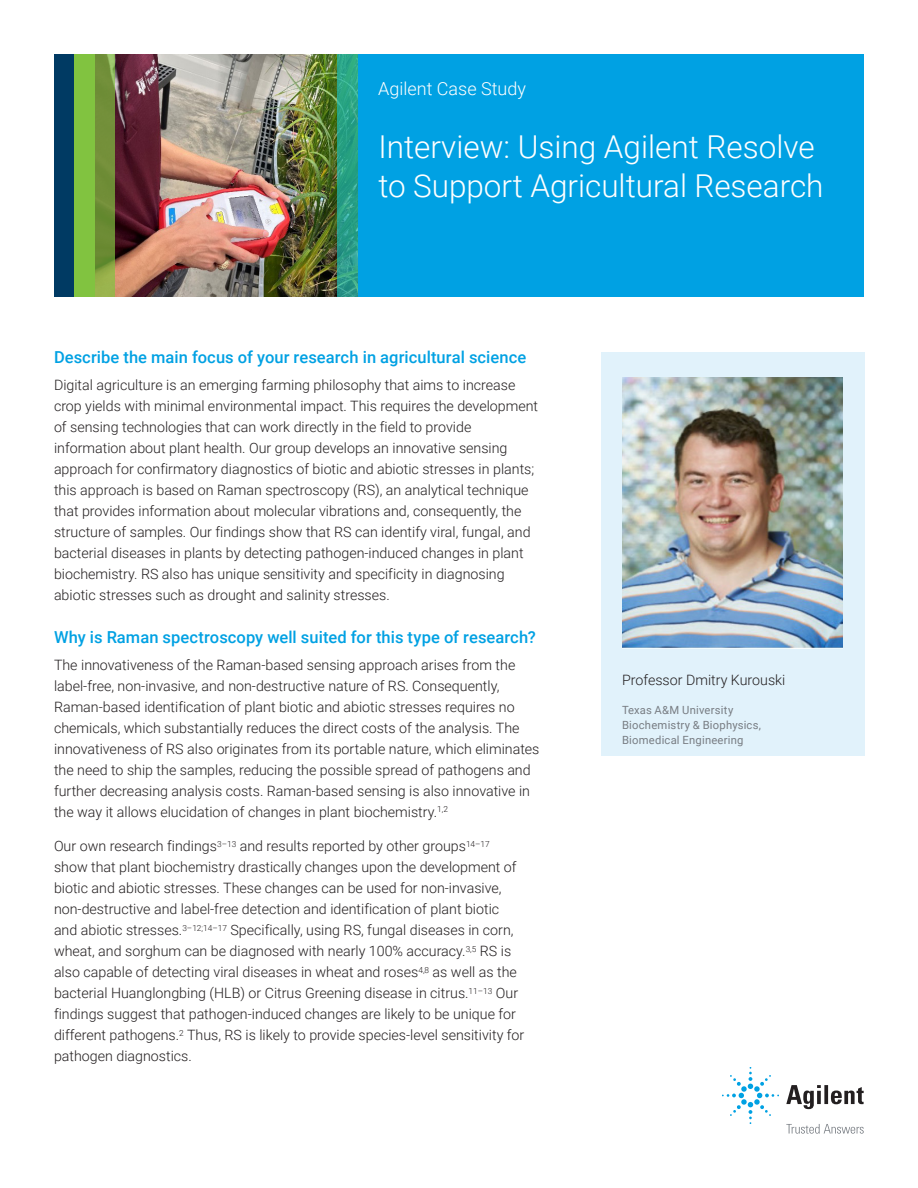
<style>
.page{position:relative;width:918px;height:1188px;background:#fff}
.page>*{position:absolute;margin:0;border:0;box-sizing:border-box;transform-origin:0 0}
.FLYER_front_photo_head_white{font:300 31.5px/39px "Roboto";color:#fff}
.FLYER_front_photo_subhead_white{font:300 18px "Roboto";color:#fff}
.FLYER_subhead_blue{font:500 16.5px "Roboto";letter-spacing:.005em;color:#00a1e3}
.FLYER_text_black{font:300 14.25px/21px "Roboto";color:#231f20}
.FLYER_caption_gray{font:11.25px/15px "Roboto";letter-spacing:.02em;color:#787d83}
</style>
<div class="page">
<div style="left:358px;top:54px;width:506px;height:243px;background:#00a1e3"></div>
<div style="left:601px;top:352px;width:263px;height:404px;background:#e1f2fb"></div>
<img style="left:115px;top:54px;width:222px;height:243px">
<img style="left:623px;top:378px;width:220px;height:271px">
<svg style="left:337px;top:54px;width:21px;height:243px;background:#2ba187"></svg>
<div style="left:54px;top:54px;width:21px;height:243px;background:#003a63"></div>
<div style="left:74px;top:54px;width:21px;height:243px;background:#81c340"></div>
<svg style="left:95px;top:54px;width:20px;height:243px;background:#75933a"></svg>
<svg style="left:786px;top:1085px;width:78px;height:24px"></svg>
<svg style="left:722px;top:1067px;width:57px;height:57px"></svg>
<svg style="left:786px;top:1124px;width:78px;height:10px"></svg>
<p class="FLYER_front_photo_subhead_white" style="left:378px;top:76px;width:149px">Agilent Case Study</p>
<p class="FLYER_front_photo_head_white" style="left:378px;top:126px;width:447px">Interview: Using Agilent Resolve to Support Agricultural Research</p>
<p class="FLYER_subhead_blue" style="left:54px;top:345px;width:474px">Describe the main focus of your research in agricultural science</p>
<p class="FLYER_text_black" style="left:54px;top:374px;width:486px">Digital agriculture is an emerging farming philosophy that aims to increase crop yields with minimal environmental impact. This requires the development of sensing technologies that can work directly in the field to provide information about plant health. Our group develops an innovative sensing approach for confirmatory diagnostics of biotic and abiotic stresses in plants; this approach is based on Raman spectroscopy (RS), an analytical technique that provides information about molecular vibrations and, consequently, the structure of samples. Our findings show that RS can identify viral, fungal, and bacterial diseases in plants by detecting pathogen-induced changes in plant biochemistry. RS also has unique sensitivity and specificity in diagnosing abiotic stresses such as drought and salinity stresses.</p>
<p class="FLYER_subhead_blue" style="left:54px;top:626px;width:483px">Why is Raman spectroscopy well suited for this type of research?</p>
<p class="FLYER_text_black" style="left:54px;top:654px;width:487px">The innovativeness of the Raman-based sensing approach arises from the label-free, non-invasive, and non-destructive nature of RS. Consequently, Raman-based identification of plant biotic and abiotic stresses requires no chemicals, which substantially reduces the direct costs of the analysis. The innovativeness of RS also originates from its portable nature, which eliminates the need to ship the samples, reducing the possible spread of pathogens and further decreasing analysis costs. Raman-based sensing is also innovative in the way it allows elucidation of changes in plant biochemistry.<sup>1,2</sup></p>
<p class="FLYER_text_black" style="left:54px;top:835px;width:472px">Our own research findings<sup>3–13</sup> and results reported by other groups<sup>14–17 </sup>show that plant biochemistry drastically changes upon the development of biotic and abiotic stresses. These changes can be used for non-invasive, non-destructive and label-free detection and identification of plant biotic and abiotic stresses.<sup>3–12;14–17</sup> Specifically, using RS, fungal diseases in corn, wheat, and sorghum can be diagnosed with nearly 100% accuracy.<sup>3,5</sup> RS is also capable of detecting viral diseases in wheat and roses<sup>4,8</sup> as well as the bacterial Huanglongbing (HLB) or Citrus Greening disease in citrus.<sup>11–13</sup> Our findings suggest that pathogen-induced changes are likely to be unique for different pathogens.<sup>2</sup> Thus, RS is likely to provide species-level sensitivity for pathogen diagnostics.</p>
<p class="FLYER_text_black" style="left:622px;top:669px;width:165px">Professor Dmitry Kurouski</p>
<p class="FLYER_caption_gray" style="left:622px;top:702px;width:113px">Texas A&amp;M University</p>
<p class="FLYER_caption_gray" style="left:622px;top:717px;width:141px">Biochemistry &amp; Biophysics,<br>Biomedical Engineering</p>
</div>
